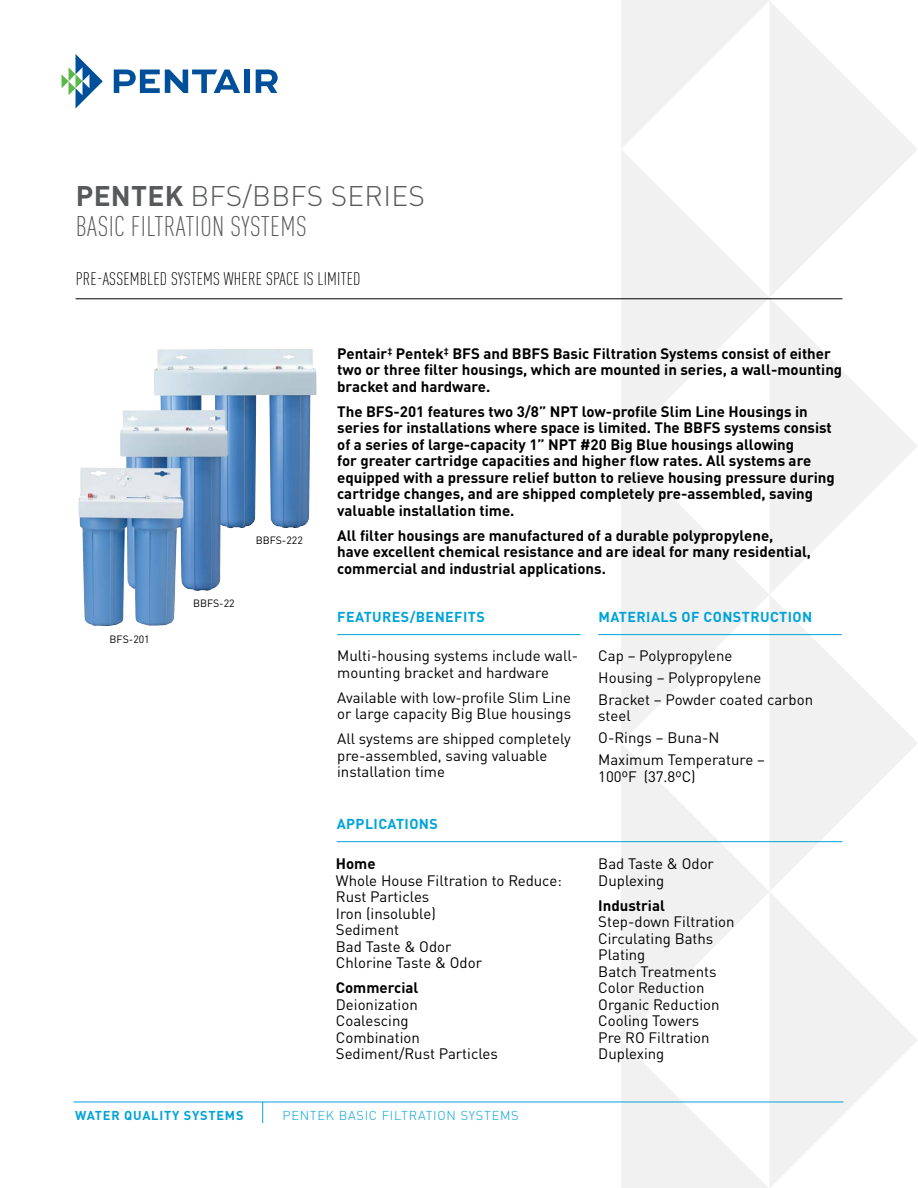
<style>
.page{position:relative;width:918px;height:1188px;background:#fff}
.page>*{position:absolute;margin:0;border:0;box-sizing:border-box;transform-origin:0 0}
.t1{font:300 condensed 28.05px/30px "DIN Pro";letter-spacing:.01em;color:#58595b}
.t2{font:300 condensed 18px "DIN Pro";letter-spacing:.01em;color:#000}
.t3{font:700 15px/16.5px "DIN Pro";color:#000}
.t4{font:15px/16.5px "DIN Pro";color:#000}
.t5{font:700 14.25px "DIN Pro";letter-spacing:.03em;color:#00a3d8}
.t6{font:300 12.75px "DIN Pro";letter-spacing:.06em;color:#00a3d8}
.t7{font:700 12.75px "DIN Pro";letter-spacing:.06em;color:#00a3d8}
.t8{font:10.5px "DIN Pro";color:#000}
.s1{font-weight:700;font-stretch:normal}
.s2{font-stretch:normal}
</style>
<div class="page">
<svg style="left:621px;top:0;width:296px;height:149px;fill:#f3f3f4"></svg>
<svg style="left:621px;top:149px;width:296px;height:297px"></svg>
<svg style="left:621px;top:446px;width:296px;height:297px"></svg>
<svg style="left:621px;top:743px;width:296px;height:444px"></svg>
<svg style="left:621px;top:1040px;width:148px;height:148px"></svg>
<hr style="left:73px;top:1102px;width:770px;height:1px;background:#00a3d8">
<svg style="left:62px;top:54px;width:41px;height:55px"></svg>
<svg style="left:114px;top:70px;width:126px;height:23px"></svg>
<div style="left:244px;top:70px;width:5px;height:23px;background:#004f9a"></div>
<svg style="left:256px;top:70px;width:22px;height:23px"></svg>
<hr style="left:76px;top:298px;width:766px;height:1px;background:#000">
<svg style="left:262px;top:1102px;width:1px;height:21px"></svg>
<hr style="left:337px;top:634px;width:243px;height:1px;background:#00a3d8">
<hr style="left:598px;top:634px;width:244px;height:1px;background:#00a3d8">
<hr style="left:337px;top:841px;width:505px;height:1px;background:#00a3d8">
<img style="left:78px;top:349px;width:230px;height:271px">
<h1 class="t1" style="left:76px;top:179px;width:351px"><span class="s1">PENTEK</span> <span class="s2">BFS/BBFS SERIES<br></span>BASIC FILTRATION SYSTEMS</h1>
<p class="t2" style="left:76px;top:266px;width:286px">PRE-ASSEMBLED SYSTEMS WHERE SPACE IS LIMITED</p>
<p class="t8" style="left:110px;top:631px;width:42px">BFS-201</p>
<p class="t8" style="left:193px;top:595px;width:43px">BBFS-22</p>
<p class="t8" style="left:256px;top:532px;width:49px">BBFS-222</p>
<p class="t3" style="left:337px;top:343px;width:507px">Pentair<sup>‡</sup> Pentek<sup>‡</sup> BFS and BBFS Basic Filtration Systems consist of either two or three filter housings, which are mounted in series, a wall-mounting bracket and hardware.</p>
<p class="t3" style="left:337px;top:401px;width:499px">The BFS-201 features two 3/8” NPT low-profile Slim Line Housings in series for installations where space is limited. The BBFS systems consist of a series of large-capacity 1” NPT #20 Big Blue housings allowing<br>for greater cartridge capacities and higher flow rates. All systems are equipped with a pressure relief button to relieve housing pressure during cartridge changes, and are shipped completely pre-assembled, saving valuable installation time.</p>
<p class="t3" style="left:337px;top:526px;width:475px">All filter housings are manufactured of a durable polypropylene,<br>have excellent chemical resistance and are ideal for many residential, commercial and industrial applications.</p>
<p class="t5" style="left:337px;top:605px;width:149px">FEATURES/BENEFITS</p>
<p class="t5" style="left:598px;top:605px;width:215px">MATERIALS OF CONSTRUCTION</p>
<p class="t4" style="left:337px;top:646px;width:243px">Multi-housing systems include wall&shy;mounting bracket and hardware</p>
<p class="t4" style="left:337px;top:688px;width:236px">Available with low-profile Slim Line or large capacity Big Blue housings</p>
<p class="t4" style="left:337px;top:729px;width:235px">All systems are shipped completely pre-assembled, saving valuable installation time</p>
<p class="t4" style="left:598px;top:643px;width:216px;line-height:21.9px">Cap – Polypropylene<br>Housing – Polypropylene<br>Bracket – Powder coated carbon</p>
<p class="t4" style="left:598px;top:704px;width:168px;line-height:21.9px">steel<br>O-Rings – Buna-N<br>Maximum Temperature –</p>
<p class="t4" style="left:598px;top:767px;width:99px">100ºF (37.8ºC)</p>
<p class="t5" style="left:337px;top:812px;width:103px">APPLICATIONS</p>
<p class="t3" style="left:336px;top:854px;width:41px">Home</p>
<p class="t4" style="left:336px;top:871px;width:227px">Whole House Filtration to Reduce:<br>Rust Particles<br>Iron (insoluble)<br>Sediment<br>Bad Taste &amp; Odor<br>Chlorine Taste &amp; Odor</p>
<p class="t3" style="left:336px;top:978px;width:84px">Commercial</p>
<p class="t4" style="left:336px;top:995px;width:164px">Deionization<br>Coalescing<br>Combination<br>Sediment/Rust Particles</p>
<p class="t4" style="left:598px;top:854px;width:117px">Bad Taste &amp; Odor<br>Duplexing</p>
<p class="t3" style="left:598px;top:895px;width:68px">Industrial</p>
<p class="t4" style="left:598px;top:912px;width:138px">Step-down Filtration<br>Circulating Baths<br>Plating<br>Batch Treatments<br>Color Reduction<br>Organic Reduction<br>Cooling Towers<br>Pre RO Filtration<br>Duplexing</p>
<p class="t7" style="left:75px;top:1105px;width:170px">WATER QUALITY SYSTEMS</p>
<p class="t6" style="left:283px;top:1106px;width:238px">PENTEK BASIC FILTRATION SYSTEMS</p>
</div>
